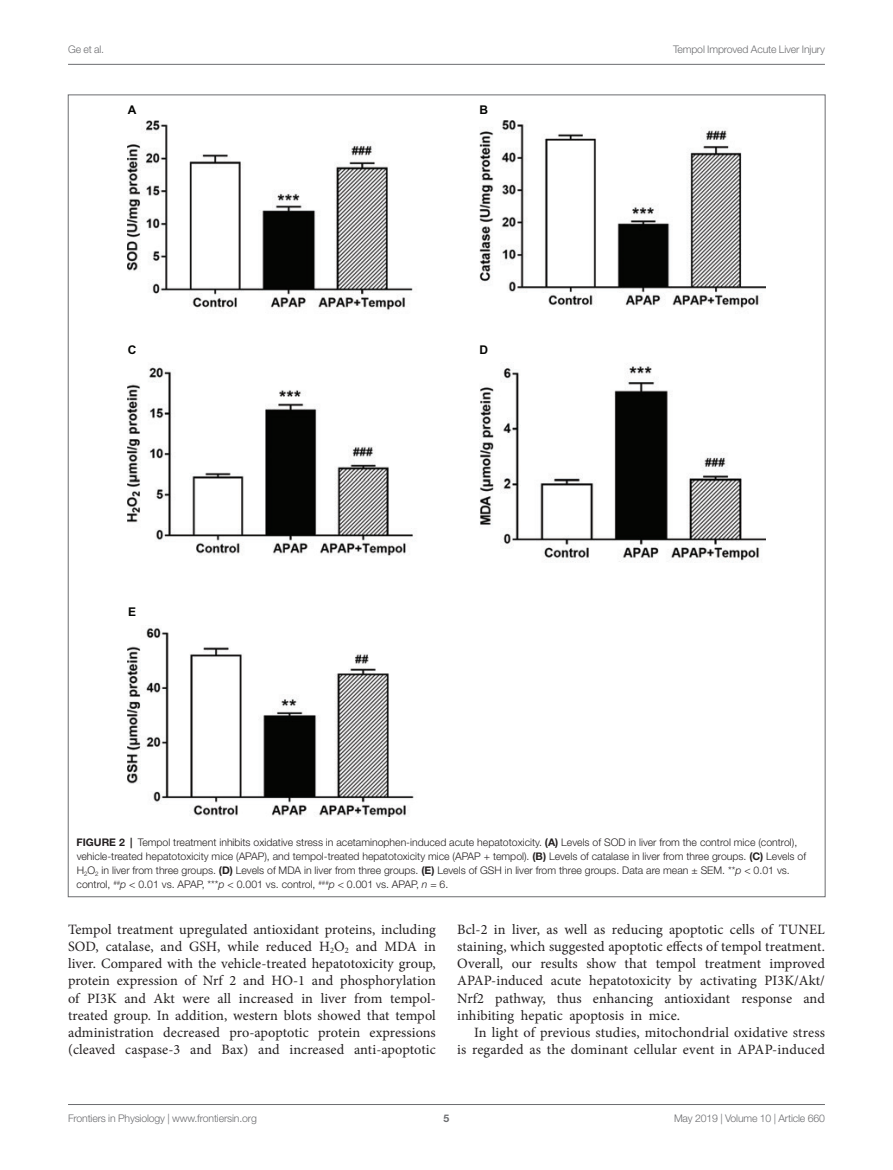
<style>
.page{position:relative;width:893px;height:1170px;background:#fff}
.page>*{position:absolute;margin:0;border:0;box-sizing:border-box;transform-origin:0 0}
.TEXT_FLUSH{font:14.25px/17.2px "Minion Pro";letter-spacing:.005em;color:#231f20;text-align:justify}
.TEXT{font:14.25px/17.2px "Minion Pro";letter-spacing:.015em;color:#231f20;text-align:right}
.t1{font:700 12px "Arial";color:#040503}
.FIG_LEG{font:300 10.5px/14.2px "Helvetica Neue LT Std";color:#231f20}
.t2{font:300 10.5px "Helvetica Neue LT Std";letter-spacing:-.015em;color:#6c6d70}
.t3{font:700 10.5px "Helvetica Neue LT Std";color:#6c6d70}
.s1{font-weight:700}
.s2{font-style:italic}
</style>
<div class="page">
<hr style="left:68px;top:64px;width:757px;height:1px;background:#6c6d70">
<hr style="left:68px;top:1104px;width:757px;height:1px;background:#6c6d70">
<img style="left:128px;top:121px;width:638px;height:695px">
<p class="t2" style="left:68px;top:42px;width:38px">Ge et al.</p>
<p class="t2" style="left:673px;top:42px;width:153px">Tempol Improved Acute Liver Injury</p>
<p class="t1" style="left:128px;top:101px;width:10px">A</p>
<p class="t1" style="left:479px;top:101px;width:10px">B</p>
<p class="t1" style="left:128px;top:342px;width:10px">C</p>
<p class="t1" style="left:128px;top:603px;width:10px">E</p>
<p class="t1" style="left:479px;top:342px;width:10px">D</p>
<p class="FIG_LEG" style="left:77px;top:834px;width:731px"><span class="s1">FIGURE 2 |</span> Tempol treatment inhibits oxidative stress in acetaminophen-induced acute hepatotoxicity. <span class="s1">(A)</span> Levels of SOD in liver from the control mice (control), vehicle-treated hepatotoxicity mice (APAP), and tempol-treated hepatotoxicity mice (APAP + tempol). <span class="s1">(B)</span> Levels of catalase in liver from three groups. <span class="s1">(C)</span> Levels of H<sub>2</sub>O<sub>2</sub> in liver from three groups. <span class="s1">(D)</span> Levels of MDA in liver from three groups. <span class="s1">(E)</span> Levels of GSH in liver from three groups. Data are mean ± SEM. **<span class="s2">p</span> &lt; 0.01 vs. control, <sup>##</sup><span class="s2">p</span> &lt; 0.01 vs. APAP, ***<span class="s2">p</span> &lt; 0.001 vs. control, <sup>###</sup><span class="s2">p</span> &lt; 0.001 vs. APAP, <span class="s2">n</span> = 6.</p>
<p class="TEXT_FLUSH" style="left:68px;top:920px;width:369px">Tempol treatment upregulated antioxidant proteins, including SOD, catalase, and GSH, while reduced H<sub>2</sub>O<sub>2</sub> and MDA in liver. Compared with the vehicle-treated hepatotoxicity group, protein expression of Nrf 2 and HO-1 and phosphorylation of PI3K and Akt were all increased in liver from tempol&shy;treated group. In addition, western blots showed that tempol administration decreased pro-apoptotic protein expressions (cleaved caspase-3 and Bax) and increased anti-apoptotic</p>
<p class="TEXT_FLUSH" style="left:457px;top:920px;width:369px">Bcl-2 in liver, as well as reducing apoptotic cells of TUNEL staining, which suggested apoptotic effects of tempol treatment.<br>Overall, our results show that tempol treatment improved APAP-induced acute hepatotoxicity by activating PI3K/Akt/ Nrf2 pathway, thus enhancing antioxidant response and inhibiting hepatic apoptosis in mice.</p>
<p class="TEXT" style="left:457px;top:1023px;width:369px">In light of previous studies, mitochondrial oxidative stress<br>is regarded as the dominant cellular event in APAP-induced</p>
<p class="t2" style="left:68px;top:1111px;width:190px">Frontiers in Physiology | www.frontiersin.org</p>
<p class="t3" style="left:444px;top:1111px;width:7px">5</p>
<p class="t2" style="left:674px;top:1111px;width:152px">May 2019 | Volume 10 | Article 660</p>
</div>
